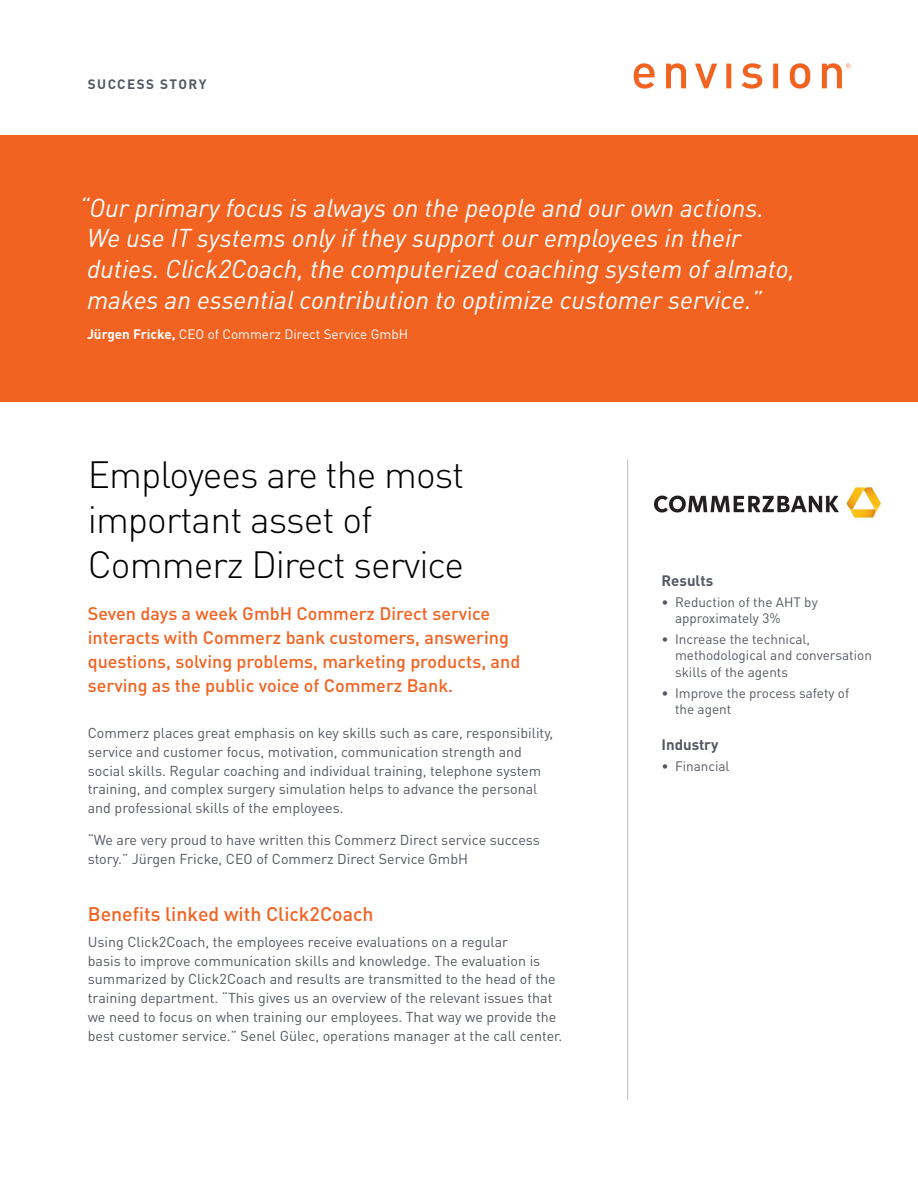
<style>
.page{position:relative;width:918px;height:1188px;background:#fff}
.page>*{position:absolute;margin:0;border:0;box-sizing:border-box;transform-origin:0 0}
.t1{font:300 37.5px/45px "DINOT";letter-spacing:-.025em;color:#000}
.t2{font:italic 25.5px/30.6px "DINOT";color:#fff}
.t3{font:500 19.5px "DINOT";color:#f26322}
.t4{font:500 18px/24px "DINOT";color:#f26322}
.t5{font:700 15px "DINOT";color:#545861}
.t6{font:14.25px/18.8px "DINOT";color:#545861}
.t7{font:13.5px/16.5px "DINOT";color:#545861}
.t8{font:13.5px "DINOT";color:#fff}
.t9{font:700 13.5px "DINOT";letter-spacing:.11em;color:#545861}
.s1{font-weight:700}
</style>
<div class="page">
<hr style="left:627px;top:459px;width:1px;height:641px;background:#bcbec0">
<div style="left:0;top:135px;width:918px;height:267px;background:#f26322"></div>
<svg style="left:634px;top:63px;width:216px;height:26px"></svg>
<img style="left:654px;top:486px;width:228px;height:32px">
<p class="t9" style="left:88px;top:75px;width:120px">SUCCESS STORY</p>
<p class="t2" style="left:87px;top:191px;width:709px;text-indent:-8px">“Our primary focus is always on the people and our own actions.<br>We use IT systems only if they support our employees in their duties. Click2Coach, the computerized coaching system of almato, makes an essential contribution to optimize customer service.”</p>
<p class="t8" style="left:87px;top:325px;width:323px"><span class="s1">Jürgen Fricke,</span> CEO of Commerz Direct Service GmbH</p>
<h1 class="t1" style="left:88px;top:451px;width:378px">Employees are the most important asset of<br>Commerz Direct service</h1>
<p class="t4" style="left:88px;top:601px;width:434px">Seven days a week GmbH Commerz Direct service interacts with Commerz bank customers, answering questions, solving problems, marketing products, and serving as the public voice of Commerz Bank.</p>
<p class="t6" style="left:88px;top:723px;width:467px">Commerz places great emphasis on key skills such as care, responsibility, service and customer focus, motivation, communication strength and social skills. Regular coaching and individual training, telephone system training, and complex surgery simulation helps to advance the personal and professional skills of the employees.</p>
<p class="t6" style="left:88px;top:830px;width:454px">“We are very proud to have written this Commerz Direct service success story.” Jürgen Fricke, CEO of Commerz Direct Service GmbH</p>
<h3 class="t3" style="left:88px;top:901px;width:287px">Benefits linked with Click2Coach</h3>
<p class="t6" style="left:88px;top:932px;width:476px">Using Click2Coach, the employees receive evaluations on a regular<br>basis to improve communication skills and knowledge. The evaluation is summarized by Click2Coach and results are transmitted to the head of the training department. “This gives us an overview of the relevant issues that we need to focus on when training our employees. That way we provide the best customer service.” Senel Gülec, operations manager at the call center.</p>
<p class="t5" style="left:662px;top:570px;width:53px">Results</p>
<p class="t7" style="left:675px;top:593px;width:144px;text-indent:-14px">• Reduction of the AHT by approximately 3%</p>
<p class="t7" style="left:675px;top:630px;width:198px;text-indent:-14px">• Increase the technical, methodological and conversation skills of the agents</p>
<p class="t7" style="left:675px;top:684px;width:176px;text-indent:-14px">• Improve the process safety of the agent</p>
<p class="t5" style="left:662px;top:735px;width:59px">Industry</p>
<p class="t7" style="left:662px;top:757px;width:70px">• Financial</p>
</div>
